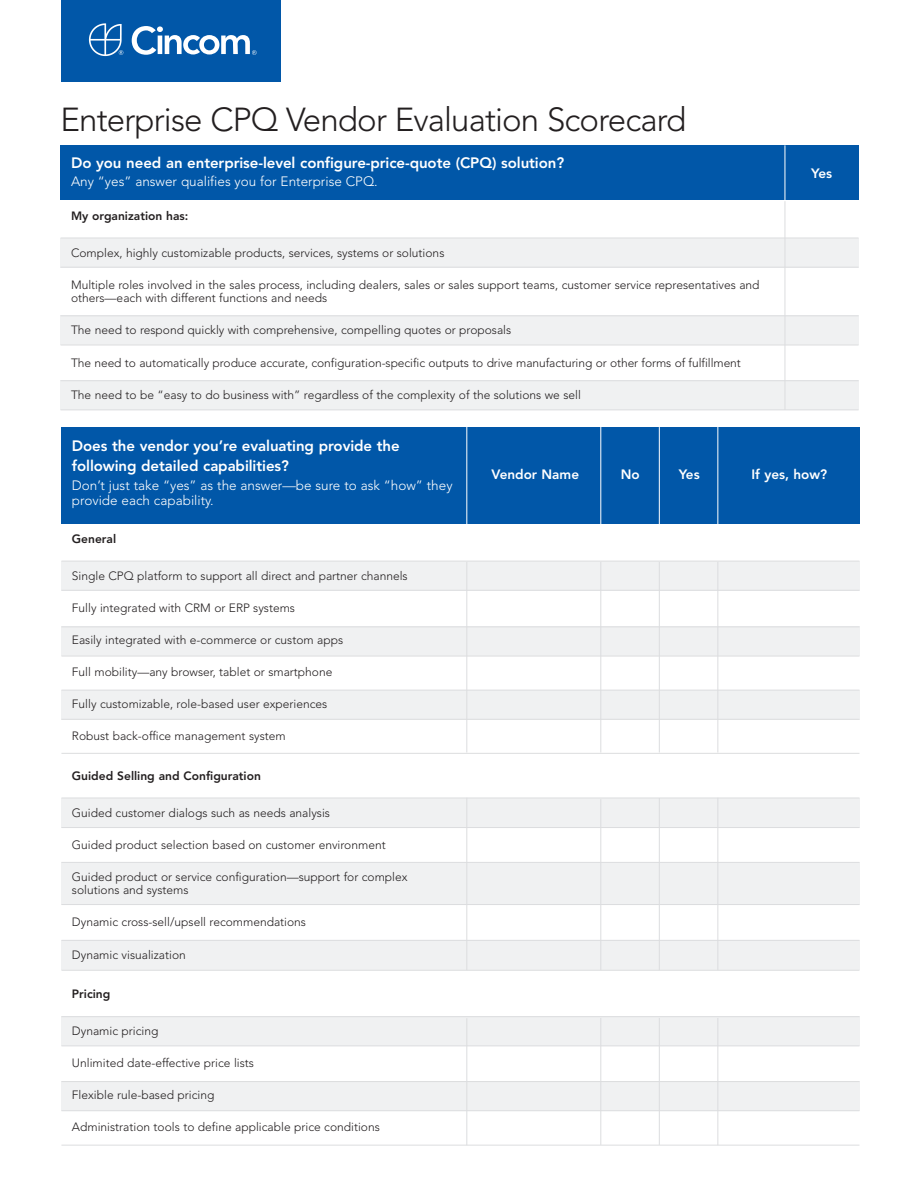
<style>
.page{position:relative;width:919px;height:1190px;background:#fff}
.page>*{position:absolute;margin:0;border:0;box-sizing:border-box;transform-origin:0 0}
.t1{font:300 33px "Avenir";letter-spacing:-.025em;color:#231f20}
.t2{font:800 15px/19.5px "Avenir";letter-spacing:-.005em;color:#fff}
.t3{font:300 13.5px/15px "Avenir";color:#fff}
.t4{font:800 13.5px "Avenir";color:#fff}
.t5{font:300 12px/13.5px "Avenir";color:#231f20}
.t6{font:800 12px "Avenir";color:#231f20}
</style>
<div class="page">
<div style="left:61px;top:380px;width:797px;height:30px;background:#f0f1f2"></div>
<hr style="left:61px;top:380px;width:797px;height:1px;background:#dcdddf">
<hr style="left:61px;top:409px;width:797px;height:1px;background:#dcdddf">
<div style="left:61px;top:1081px;width:798px;height:29px;background:#f0f1f2"></div>
<hr style="left:61px;top:1080px;width:798px;height:1px;background:#dcdddf">
<hr style="left:61px;top:1110px;width:798px;height:1px;background:#dcdddf">
<div style="left:61px;top:0;width:220px;height:82px;background:#0157a8"></div>
<svg style="left:89px;top:23px;width:34px;height:33px"></svg>
<svg style="left:132px;top:26px;width:124px;height:29px"></svg>
<div style="left:61px;top:316px;width:797px;height:29px;background:#f0f1f2"></div>
<div style="left:61px;top:238px;width:797px;height:29px;background:#f0f1f2"></div>
<div style="left:61px;top:145px;width:797px;height:54px;background:#0157a8"></div>
<hr style="left:784px;top:201px;width:1px;height:209px;background:#dcdddf">
<hr style="left:61px;top:237px;width:797px;height:1px;background:#dcdddf">
<hr style="left:61px;top:267px;width:797px;height:1px;background:#dcdddf">
<hr style="left:61px;top:315px;width:797px;height:1px;background:#dcdddf">
<hr style="left:784px;top:145px;width:1px;height:56px;background:#fff">
<div style="left:61px;top:1016px;width:798px;height:29px;background:#f0f1f2"></div>
<div style="left:61px;top:862px;width:798px;height:42px;background:#f0f1f2"></div>
<div style="left:61px;top:940px;width:798px;height:29px;background:#f0f1f2"></div>
<div style="left:61px;top:798px;width:798px;height:29px;background:#f0f1f2"></div>
<div style="left:61px;top:690px;width:798px;height:29px;background:#f0f1f2"></div>
<div style="left:61px;top:626px;width:798px;height:30px;background:#f0f1f2"></div>
<div style="left:61px;top:561px;width:798px;height:29px;background:#f0f1f2"></div>
<div style="left:61px;top:427px;width:798px;height:96px;background:#0157a8"></div>
<hr style="left:61px;top:560px;width:798px;height:1px;background:#dcdddf">
<hr style="left:600px;top:562px;width:1px;height:190px;background:#dcdddf">
<hr style="left:659px;top:562px;width:1px;height:190px;background:#dcdddf">
<hr style="left:717px;top:562px;width:1px;height:190px;background:#dcdddf">
<hr style="left:61px;top:589px;width:798px;height:1px;background:#dcdddf">
<hr style="left:61px;top:626px;width:798px;height:1px;background:#dcdddf">
<hr style="left:61px;top:655px;width:798px;height:1px;background:#dcdddf">
<hr style="left:61px;top:689px;width:798px;height:1px;background:#dcdddf">
<hr style="left:61px;top:718px;width:798px;height:1px;background:#dcdddf">
<hr style="left:61px;top:797px;width:798px;height:1px;background:#dcdddf">
<hr style="left:61px;top:827px;width:798px;height:1px;background:#dcdddf">
<hr style="left:61px;top:861px;width:798px;height:1px;background:#dcdddf">
<hr style="left:61px;top:939px;width:798px;height:1px;background:#dcdddf">
<hr style="left:61px;top:904px;width:798px;height:1px;background:#dcdddf">
<hr style="left:61px;top:969px;width:798px;height:1px;background:#dcdddf">
<hr style="left:61px;top:1016px;width:798px;height:1px;background:#dcdddf">
<hr style="left:61px;top:1045px;width:798px;height:1px;background:#dcdddf">
<hr style="left:466px;top:427px;width:1px;height:107px;background:#fff">
<hr style="left:600px;top:427px;width:1px;height:107px;background:#fff">
<hr style="left:659px;top:427px;width:1px;height:107px;background:#fff">
<hr style="left:717px;top:427px;width:1px;height:107px;background:#fff">
<hr style="left:466px;top:562px;width:1px;height:190px;background:#dcdddf">
<hr style="left:61px;top:344px;width:797px;height:1px;background:#dcdddf">
<hr style="left:61px;top:1144px;width:798px;height:1px;background:#dcdddf">
<hr style="left:600px;top:799px;width:1px;height:170px;background:#dcdddf">
<hr style="left:659px;top:797px;width:1px;height:172px;background:#dcdddf">
<hr style="left:717px;top:797px;width:1px;height:172px;background:#dcdddf">
<hr style="left:466px;top:797px;width:1px;height:172px;background:#dcdddf">
<hr style="left:600px;top:1017px;width:1px;height:127px;background:#dcdddf">
<hr style="left:659px;top:1017px;width:1px;height:127px;background:#dcdddf">
<hr style="left:717px;top:1017px;width:1px;height:127px;background:#dcdddf">
<hr style="left:466px;top:1018px;width:1px;height:126px;background:#dcdddf">
<hr style="left:61px;top:752px;width:798px;height:1px;background:#dcdddf">
<h1 class="t1" style="left:61px;top:100px;width:627px">Enterprise CPQ Vendor Evaluation Scorecard</h1>
<p class="t2" style="left:71px;top:153px;width:494px">Do you need an enterprise-level configure-price-quote (CPQ) solution?</p>
<p class="t3" style="left:71px;top:173px;width:308px">Any “yes” answer qualifies you for Enterprise CPQ.</p>
<p class="t6" style="left:71px;top:206px;width:119px">My organization has:</p>
<p class="t5" style="left:71px;top:246px;width:375px">Complex, highly customizable products, services, systems or solutions</p>
<p class="t5" style="left:71px;top:278px;width:690px">Multiple roles involved in the sales process, including dealers, sales or sales support teams, customer service representatives and others—each with different functions and needs</p>
<p class="t5" style="left:71px;top:323px;width:442px">The need to respond quickly with comprehensive, compelling quotes or proposals</p>
<p class="t5" style="left:71px;top:355px;width:671px">The need to automatically produce accurate, configuration-specific outputs to drive manufacturing or other forms of fulfillment</p>
<p class="t5" style="left:71px;top:388px;width:511px">The need to be “easy to do business with” regardless of the complexity of the solutions we sell</p>
<p class="t4" style="left:811px;top:162px;width:23px">Yes</p>
<p class="t2" style="left:72px;top:436px;width:329px">Does the vendor you’re evaluating provide the following detailed capabilities?</p>
<p class="t3" style="left:72px;top:477px;width:382px">Don’t just take “yes” as the answer—be sure to ask “how” they provide each capability.</p>
<p class="t6" style="left:72px;top:529px;width:46px">General</p>
<p class="t5" style="left:72px;top:569px;width:337px">Single CPQ platform to support all direct and partner channels</p>
<p class="t5" style="left:72px;top:601px;width:224px">Fully integrated with CRM or ERP systems</p>
<p class="t5" style="left:72px;top:633px;width:273px">Easily integrated with e-commerce or custom apps</p>
<p class="t5" style="left:72px;top:665px;width:262px">Full mobility—any browser, tablet or smartphone</p>
<p class="t5" style="left:72px;top:697px;width:257px">Fully customizable, role-based user experiences</p>
<p class="t5" style="left:72px;top:729px;width:215px">Robust back-office management system</p>
<p class="t6" style="left:72px;top:766px;width:190px">Guided Selling and Configuration</p>
<p class="t5" style="left:72px;top:805px;width:259px">Guided customer dialogs such as needs analysis</p>
<p class="t5" style="left:72px;top:837px;width:315px">Guided product selection based on customer environment</p>
<p class="t5" style="left:72px;top:869px;width:337px">Guided product or service configuration—support for complex solutions and systems</p>
<p class="t5" style="left:72px;top:915px;width:236px">Dynamic cross-sell/upsell recommendations</p>
<p class="t5" style="left:72px;top:947px;width:115px">Dynamic visualization</p>
<p class="t6" style="left:72px;top:984px;width:40px">Pricing</p>
<p class="t5" style="left:72px;top:1023px;width:88px">Dynamic pricing</p>
<p class="t5" style="left:72px;top:1055px;width:184px">Unlimited date-effective price lists</p>
<p class="t5" style="left:72px;top:1087px;width:144px">Flexible rule-based pricing</p>
<p class="t5" style="left:72px;top:1120px;width:309px">Administration tools to define applicable price conditions</p>
<p class="t4" style="left:491px;top:464px;width:89px">Vendor Name</p>
<p class="t4" style="left:621px;top:464px;width:20px">No</p>
<p class="t4" style="left:678px;top:464px;width:23px">Yes</p>
<p class="t4" style="left:751px;top:464px;width:77px">If yes, how?</p>
</div>
